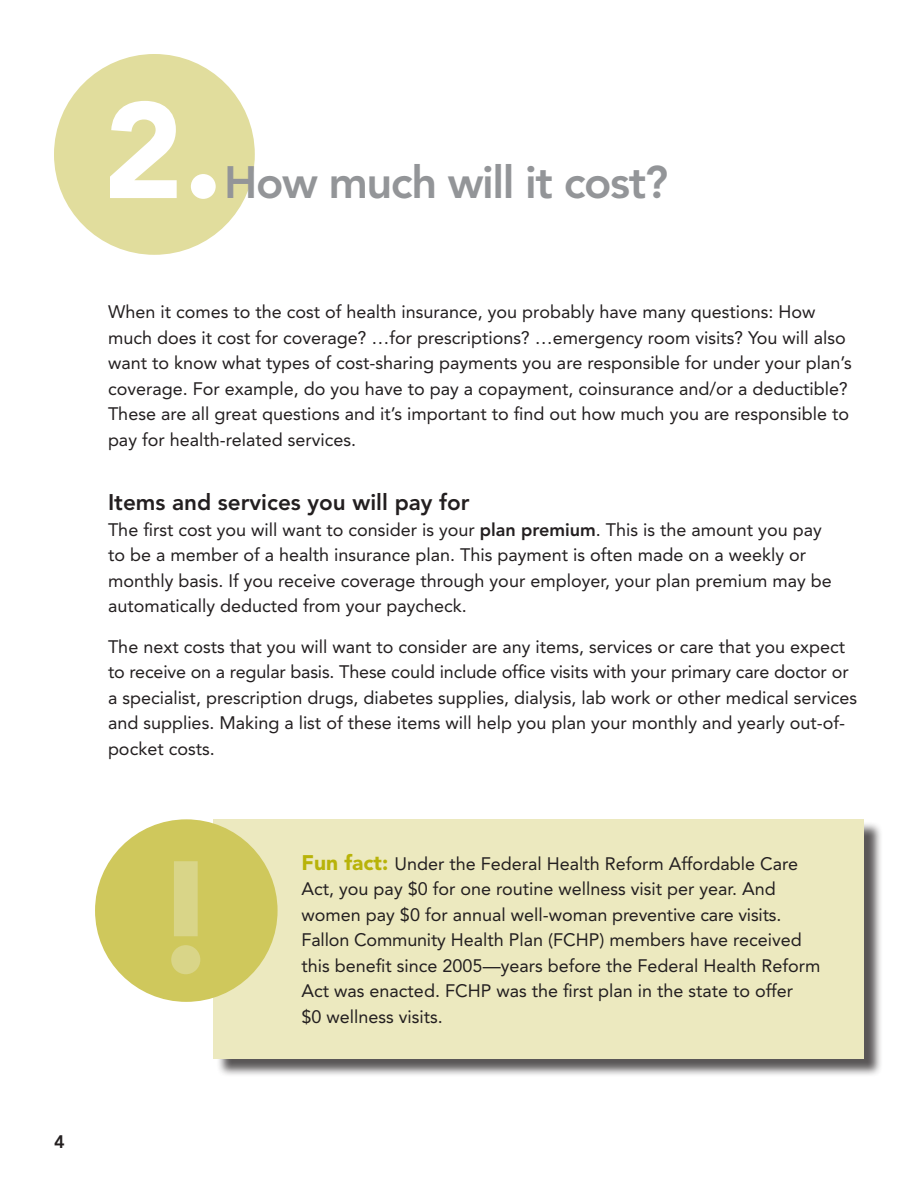
<style>
.page{position:relative;width:918px;height:1188px;background:#fff}
.page>*{position:absolute;margin:0;border:0;box-sizing:border-box;transform-origin:0 0}
.t1{font:900 158.25px "Avenir";color:#d9d588}
.t2{font:900 135px "Avenir";color:#fff}
.t3{font:800 45px "Avenir";letter-spacing:-.03em;color:#939598}
.List_Paragraph{font:800 22.5px "Avenir";color:#231f20}
.List_Paragraph-2{font:18px/25.5px "Avenir";color:#231f20}
.t4{font:800 18px "Avenir";color:#231f20}
.s1{font-weight:800}
.s2{font-weight:900;font-size:21px;color:#b8b309}
</style>
<div class="page">
<div style="left:54px;top:54px;width:201px;height:201px;background:#e1dd9d;border-radius:50%"></div>
<div style="left:216px;top:822px;width:667px;height:255px;background:#231f20;opacity:.75"></div>
<div style="left:214px;top:819px;width:650px;height:239px;background:#ece9bf"></div>
<div style="left:95px;top:819px;width:183px;height:183px;background:#cfc85c;border-radius:50%"></div>
<p class="t2" style="left:103px;top:69px;width:121px">2.</p>
<p class="t3" style="left:224px;top:156px;width:446px">How much will it cost?</p>
<p class="List_Paragraph-2" style="left:108px;top:300px;width:745px">When it comes to the cost of health insurance, you probably have many questions: How much does it cost for coverage? …for prescriptions? …emergency room visits? You will also want to know what types of cost-sharing payments you are responsible for under your plan’s coverage. For example, do you have to pay a copayment, coinsurance and/or a deductible?<br>These are all great questions and it’s important to find out how much you are responsible to pay for health-related services.</p>
<p class="List_Paragraph" style="left:108px;top:489px;width:363px">Items and services you will pay for</p>
<p class="List_Paragraph-2" style="left:108px;top:517px;width:725px">The first cost you will want to consider is your <span class="s1">plan premium</span>. This is the amount you pay to be a member of a health insurance plan. This payment is often made on a weekly or monthly basis. If you receive coverage through your employer, your plan premium may be automatically deducted from your paycheck.</p>
<p class="List_Paragraph-2" style="left:108px;top:634px;width:751px">The next costs that you will want to consider are any items, services or care that you expect to receive on a regular basis. These could include office visits with your primary care doctor or a specialist, prescription drugs, diabetes supplies, dialysis, lab work or other medical services and supplies. Making a list of these items will help you plan your monthly and yearly out-of&shy;pocket costs.</p>
<p class="t1" style="left:151px;top:823px;width:72px">!</p>
<p class="List_Paragraph-2" style="left:302px;top:851px;width:520px"><span class="s2">Fun fact:</span> Under the Federal Health Reform Affordable Care Act, you pay $0 for one routine wellness visit per year. And women pay $0 for annual well-woman preventive care visits.<br>Fallon Community Health Plan (FCHP) members have received this benefit since 2005—years before the Federal Health Reform Act was enacted. FCHP was the first plan in the state to offer<br>$0 wellness visits.</p>
<p class="t4" style="left:54px;top:1131px;width:12px">4</p>
</div>
